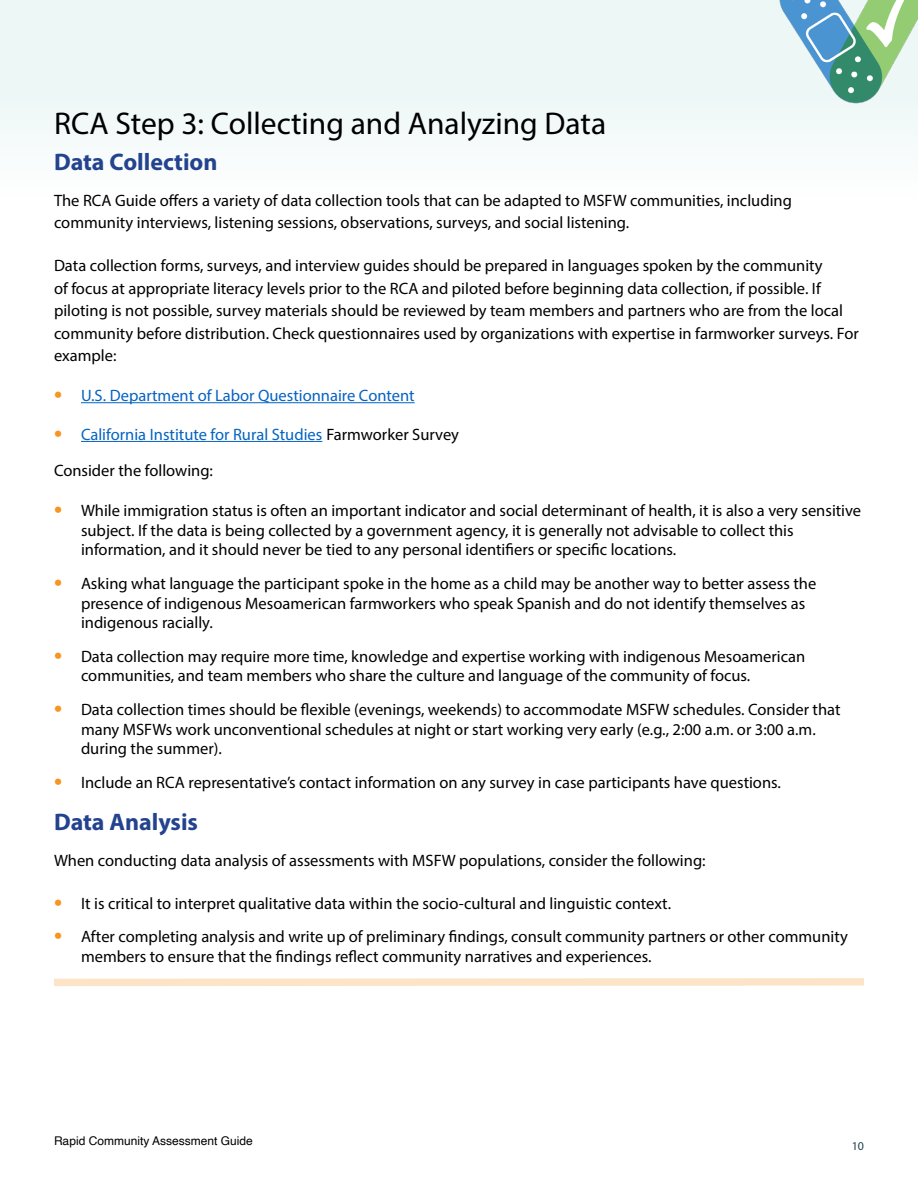
<style>
.page{position:relative;width:918px;height:1188px;background:#fff}
.page>*{position:absolute;margin:0;border:0;box-sizing:border-box;transform-origin:0 0}
.t1{font:31.5px "Myriad Pro";color:#000}
.t2{font:700 24px "Myriad Pro";color:#23438e}
.p_list{font:16.5px/19.8px "Myriad Pro";color:#000}
.p_list-2{font:16.5px "Myriad Pro";color:#0563c1}
.t3{font:12px "Helvetica";color:#000}
.t4{font:12px "Myriad Pro";color:#22404e}
.s1{font-weight:700;font-size:24px;color:#f89521}
.s2{color:#000}
</style>
<div class="page">
<div style="left:0;top:0;width:918px;height:137px;background:#edf7f6"></div>
<img style="left:775px;top:0;width:143px;height:107px">
<hr style="left:81px;top:402px;width:334px;height:1px;background:#0563c1">
<hr style="left:81px;top:441px;width:241px;height:1px;background:#0563c1">
<svg style="left:54px;top:978px;width:810px;height:8px;background:#fde5cb"></svg>
<h2 class="t1" style="left:54px;top:104px;width:554px">RCA Step 3: Collecting and Analyzing Data</h2>
<h3 class="t2" style="left:54px;top:146px;width:165px">Data Collection</h3>
<p class="p_list" style="left:54px;top:189px;width:739px;line-height:22.5px">The RCA Guide offers a variety of data collection tools that can be adapted to MSFW communities, including community interviews, listening sessions, observations, surveys, and social listening.</p>
<p class="p_list" style="left:54px;top:254px;width:806px;line-height:22.5px">Data collection forms, surveys, and interview guides should be prepared in languages spoken by the community<br>of focus at appropriate literacy levels prior to the RCA and piloted before beginning data collection, if possible. If piloting is not possible, survey materials should be reviewed by team members and partners who are from the local community before distribution. Check questionnaires used by organizations with expertise in farmworker surveys. For example:</p>
<p class="p_list-2" style="left:54px;top:385px;width:362px"><span class="s1">•</span> U.S. Department of Labor Questionnaire Content</p>
<p class="p_list-2" style="left:54px;top:424px;width:407px"><span class="s1">•</span> California Institute for Rural Studies <span class="s2">Farmworker Survey</span></p>
<p class="p_list" style="left:54px;top:460px;width:161px">Consider the following:</p>
<p class="p_list" style="left:81px;top:500px;width:782px;text-indent:-27px"><span class="s1">•</span> While immigration status is often an important indicator and social determinant of health, it is also a very sensitive subject. If the data is being collected by a government agency, it is generally not advisable to collect this information, and it should never be tied to any personal identifiers or specific locations.</p>
<p class="p_list" style="left:81px;top:573px;width:737px;text-indent:-27px"><span class="s1">•</span> Asking what language the participant spoke in the home as a child may be another way to better assess the presence of indigenous Mesoamerican farmworkers who speak Spanish and do not identify themselves as indigenous racially.</p>
<p class="p_list" style="left:81px;top:646px;width:726px;text-indent:-27px"><span class="s1">•</span> Data collection may require more time, knowledge and expertise working with indigenous Mesoamerican communities, and team members who share the culture and language of the community of focus.</p>
<p class="p_list" style="left:81px;top:699px;width:761px;text-indent:-27px"><span class="s1">•</span> Data collection times should be flexible (evenings, weekends) to accommodate MSFW schedules. Consider that many MSFWs work unconventional schedules at night or start working very early (e.g., 2:00 a.m. or 3:00 a.m. during the summer).</p>
<p class="p_list" style="left:54px;top:772px;width:728px"><span class="s1">•</span> Include an RCA representative’s contact information on any survey in case participants have questions.</p>
<h3 class="t2" style="left:54px;top:806px;width:146px">Data Analysis</h3>
<p class="p_list" style="left:54px;top:850px;width:653px">When conducting data analysis of assessments with MSFW populations, consider the following:</p>
<p class="p_list" style="left:54px;top:893px;width:619px"><span class="s1">•</span> It is critical to interpret qualitative data within the socio-cultural and linguistic context.</p>
<p class="p_list" style="left:81px;top:926px;width:768px;text-indent:-27px"><span class="s1">•</span> After completing analysis and write up of preliminary findings, consult community partners or other community members to ensure that the findings reflect community narratives and experiences.</p>
<p class="t3" style="left:54px;top:1131px;width:200px">Rapid Community Assessment Guide</p>
<p class="t4" style="left:852px;top:1138px;width:14px">10</p>
</div>
